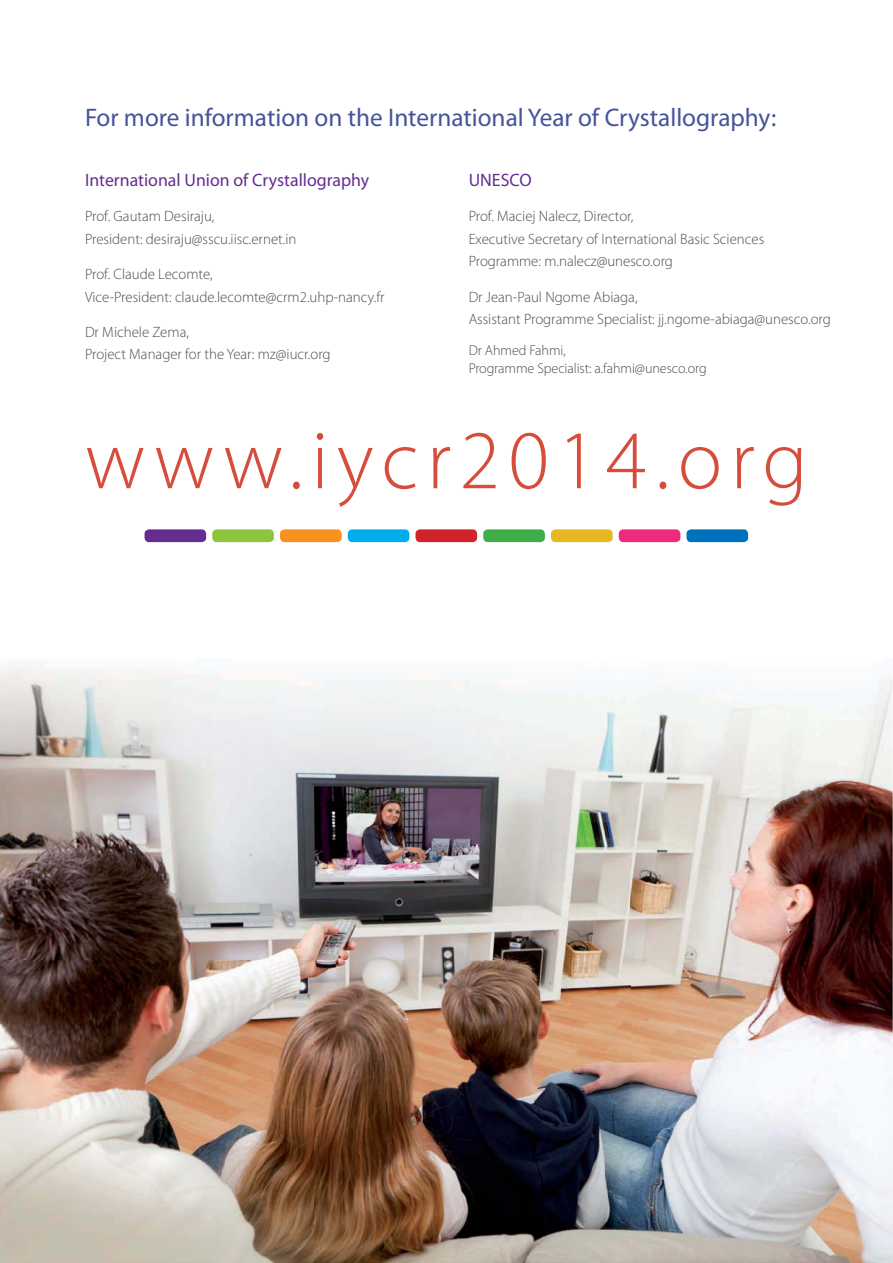
<style>
.page{position:relative;width:893px;height:1263px;background:#fff}
.page>*{position:absolute;margin:0;border:0;box-sizing:border-box;transform-origin:0 0}
.t1{font:300 84px "Myriad Pro";letter-spacing:.1em;color:#d74d3b}
.t2{font:25.5px "Myriad Pro";color:#45549a}
.t3{font:18px "Myriad Pro";color:#662d91}
.t4{font:300 15px/22.5px "Myriad Pro";color:#4c4c4e}
.t5{font:300 14.25px/18px "Myriad Pro";letter-spacing:-.005em;color:#4c4c4e}
</style>
<div class="page">
<img style="left:0;top:666px;width:893px;height:597px">
<div style="left:145px;top:529px;width:61px;height:13px;background:#662d91;border-radius:4px"></div>
<div style="left:212px;top:529px;width:62px;height:13px;background:#8cc63f;border-radius:4px"></div>
<div style="left:280px;top:529px;width:62px;height:13px;background:#f7931d;border-radius:4px"></div>
<div style="left:348px;top:529px;width:61px;height:13px;background:#00aeef;border-radius:4px"></div>
<div style="left:483px;top:529px;width:62px;height:13px;background:#41ad49;border-radius:4px"></div>
<div style="left:415px;top:529px;width:62px;height:13px;background:#d2232a;border-radius:4px"></div>
<div style="left:551px;top:529px;width:62px;height:13px;background:#e7b721;border-radius:4px"></div>
<div style="left:619px;top:529px;width:61px;height:13px;background:#ee2a7b;border-radius:4px"></div>
<div style="left:686px;top:529px;width:62px;height:13px;background:#0071bc;border-radius:4px"></div>
<h2 class="t2" style="left:85px;top:107px;width:693px">For more information on the International Year of Crystallography:</h2>
<p class="t3" style="left:85px;top:173px;width:286px">International Union of Crystallography</p>
<p class="t4" style="left:85px;top:206px;width:213px">Prof. Gautam Desiraju,<br>President: desiraju@sscu.iisc.ernet.in</p>
<p class="t4" style="left:85px;top:264px;width:301px">Prof. Claude Lecomte,<br>Vice-President: claude.lecomte@crm2.uhp-nancy.fr</p>
<p class="t4" style="left:85px;top:322px;width:247px">Dr Michele Zema,<br>Project Manager for the Year: mz@iucr.org</p>
<p class="t3" style="left:469px;top:173px;width:65px">UNESCO</p>
<p class="t4" style="left:469px;top:206px;width:297px">Prof. Maciej Nalecz, Director,<br>Executive Secretary of International Basic Sciences<br>Programme: m.nalecz@unesco.org</p>
<p class="t4" style="left:469px;top:286px;width:364px">Dr Jean-Paul Ngome Abiaga,<br>Assistant Programme Specialist: jj.ngome-abiaga@unesco.org</p>
<p class="t5" style="left:469px;top:342px;width:240px">Dr Ahmed Fahmi,<br>Programme Specialist: a.fahmi@unesco.org</p>
<h1 class="t1" style="left:85px;top:428px;width:724px">www.iycr2014.org</h1>
</div>
